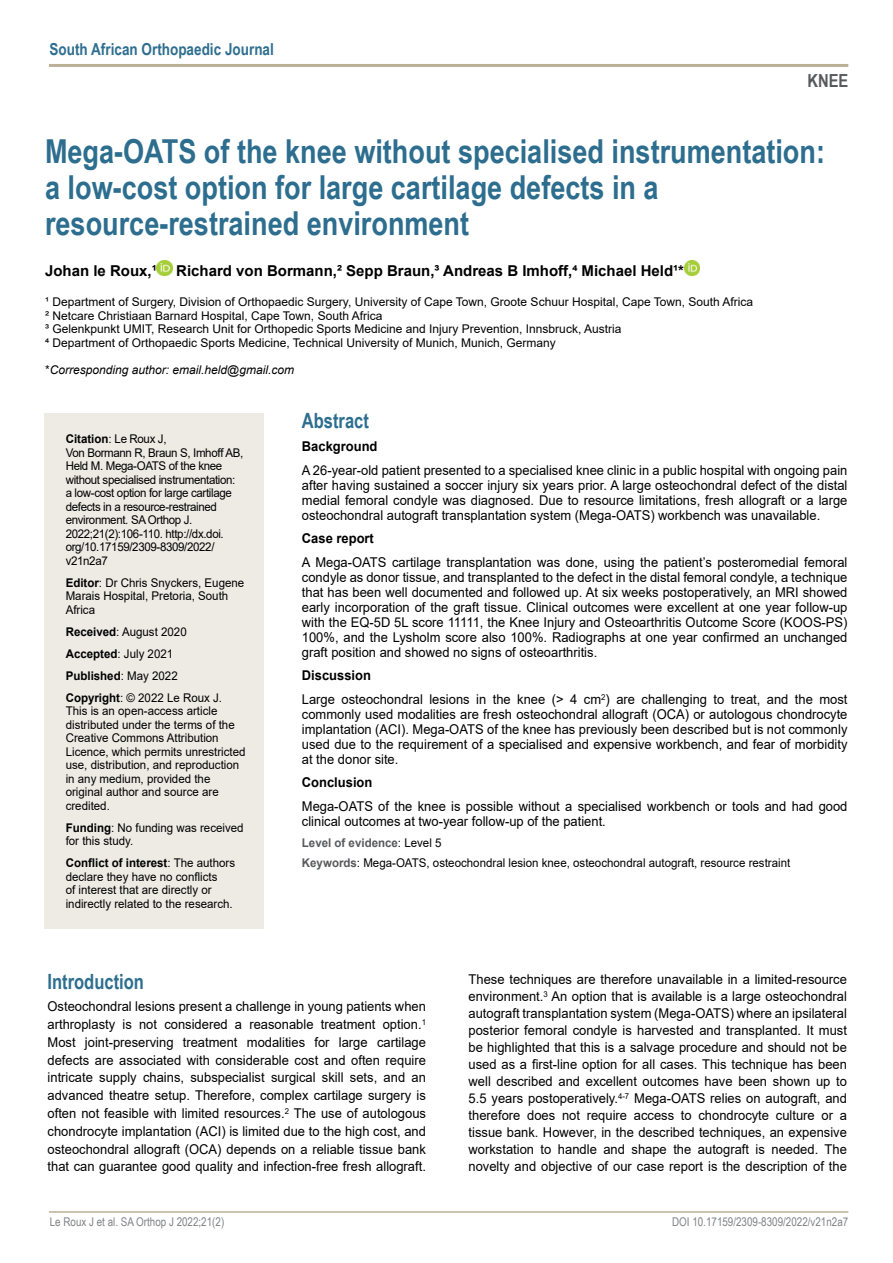
<style>
.page{position:relative;width:893px;height:1263px;background:#fff}
.page>*{position:absolute;margin:0;border:0;box-sizing:border-box;transform-origin:0 0}
.t1{font:700 33px/36px "Arial Narrow";color:#2d6e8f}
.t2{font:700 21px "Arial Narrow";color:#2d6e8f;scale:.96 1}
.t3{font:700 18px "Arial Narrow";color:#58595b}
.t4{font:700 16.5px "Arial Narrow";color:#2d6e8f}
.t5{font:700 15px "Arial";color:#000}
.t6{font:13.5px/15px "Arial";color:#000;text-align:justify;scale:.96 1}
.t7{font:700 13.5px "Arial";color:#000;scale:.96 1}
.t8{font:12px/13.5px "Arial";color:#000;scale:.96 1}
.t9{font:12px/13.5px "Arial";color:#000}
.t10{font:12px/13.5px "Arial";letter-spacing:-.03em;color:#000;scale:.96 1}
.t11{font:12px "Arial Narrow";color:#808285}
.t12{font:italic 12px "Arial";color:#000}
.s1{font-style:normal}
.s2{font-weight:700}
.s3{font-weight:700;color:#58595b}
</style>
<div class="page">
<hr style="left:49px;top:1211px;width:799px;height:2px;background:#bcb197">
<hr style="left:49px;top:64px;width:799px;height:3px;background:#bcb197">
<div style="left:44px;top:413px;width:220px;height:516px;background:#eeeae4"></div>
<img style="left:157px;top:260px;width:15px;height:16px">
<img style="left:684px;top:260px;width:15px;height:16px">
<p class="t4" style="left:50px;top:36px;width:226px">South African Orthopaedic Journal</p>
<h3 class="t3" style="left:807px;top:67px;width:43px">KNEE</h3>
<h1 class="t1" style="left:45px;top:132px;width:781px">Mega-OATS of the knee without specialised instrumentation: a low-cost option for large cartilage defects in a resource-restrained environment</h1>
<p class="t5" style="left:45px;top:260px;width:113px">Johan le Roux,¹</p>
<p class="t5" style="left:176px;top:260px;width:509px">Richard von Bormann,² Sepp Braun,³ Andreas B Imhoff,⁴ Michael Held¹*</p>
<p class="t9" style="left:45px;top:295px;width:710px">¹ Department of Surgery, Division of Orthopaedic Surgery, University of Cape Town, Groote Schuur Hospital, Cape Town, South Africa ² Netcare Christiaan Barnard Hospital, Cape Town, South Africa<br>³ Gelenkpunkt UMIT, Research Unit for Orthopedic Sports Medicine and Injury Prevention, Innsbruck, Austria<br>⁴ Department of Orthopaedic Sports Medicine, Technical University of Munich, Munich, Germany</p>
<p class="t12" style="left:45px;top:362px;width:250px"><span class="s1">*</span>Corresponding author: email.held@gmail.com</p>
<p class="t10" style="left:66px;top:432px;width:186px"><span class="s2">Citation</span>: Le Roux J,<br>Von Bormann R, Braun S, Imhoff AB,<br>Held M. Mega-OATS of the knee without specialised instrumentation: a low-cost option for large cartilage defects in a resource-restrained environment. SA Orthop J.<br>2022;21(2):106-110. http://dx.doi. org/10.17159/2309-8309/2022/ v21n2a7</p>
<p class="t8" style="left:66px;top:576px;width:188px"><span class="s2">Editor</span>: Dr Chris Snyckers, Eugene<br>Marais Hospital, Pretoria, South<br>Africa</p>
<p class="t8" style="left:66px;top:620px;width:164px;line-height:22px"><span class="s2">Received</span>: August 2020<br><span class="s2">Accepted</span>: July 2021<br><span class="s2">Published</span>: May 2022<br><span class="s2">Copyright</span>: © 2022 Le Roux J.</p>
<p class="t8" style="left:66px;top:704px;width:189px">This is an open-access article distributed under the terms of the<br>Creative Commons Attribution<br>Licence, which permits unrestricted use, distribution, and reproduction in any medium, provided the original author and source are credited.</p>
<p class="t8" style="left:66px;top:821px;width:187px"><span class="s2">Funding</span>: No funding was received for this study.</p>
<p class="t8" style="left:66px;top:856px;width:178px"><span class="s2">Conflict of interest</span>: The authors declare they have no conflicts<br>of interest that are directly or indirectly related to the research.</p>
<h2 class="t2" style="left:302px;top:404px;width:71px">Abstract</h2>
<p class="t7" style="left:302px;top:437px;width:80px">Background</p>
<p class="t6" style="left:302px;top:462px;width:570px">A 26-year-old patient presented to a specialised knee clinic in a public hospital with ongoing pain after having sustained a soccer injury six years prior. A large osteochondral defect of the distal medial femoral condyle was diagnosed. Due to resource limitations, fresh allograft or a large osteochondral autograft transplantation system (Mega-OATS) workbench was unavailable.</p>
<p class="t7" style="left:302px;top:529px;width:77px">Case report</p>
<p class="t6" style="left:302px;top:554px;width:570px">A Mega-OATS cartilage transplantation was done, using the patient’s posteromedial femoral condyle as donor tissue, and transplanted to the defect in the distal femoral condyle, a technique that has been well documented and followed up. At six weeks postoperatively, an MRI showed early incorporation of the graft tissue. Clinical outcomes were excellent at one year follow-up with the EQ-5D 5L score 11111, the Knee Injury and Osteoarthritis Outcome Score (KOOS-PS)<br>100%, and the Lysholm score also 100%. Radiographs at one year confirmed an unchanged graft position and showed no signs of osteoarthritis.</p>
<p class="t6" style="left:302px;top:664px;width:570px;line-height:23.5px"><span class="s2">Discussion<br></span>Large osteochondral lesions in the knee (&gt; 4 cm<sup>2</sup>) are challenging to treat, and the most</p>
<p class="t6" style="left:302px;top:706px;width:570px">commonly used modalities are fresh osteochondral allograft (OCA) or autologous chondrocyte implantation (ACI). Mega-OATS of the knee has previously been described but is not commonly used due to the requirement of a specialised and expensive workbench, and fear of morbidity at the donor site.</p>
<p class="t7" style="left:302px;top:773px;width:75px">Conclusion</p>
<p class="t6" style="left:302px;top:798px;width:570px">Mega-OATS of the knee is possible without a specialised workbench or tools and had good clinical outcomes at two-year follow-up of the patient.</p>
<p class="t8" style="left:302px;top:832px;width:510px;line-height:20.7px"><span class="s3">Level of evidence</span>: Level 5<br><span class="s3">Keywords</span>: Mega-OATS, osteochondral lesion knee, osteochondral autograft, resource restraint</p>
<h2 class="t2" style="left:48px;top:966px;width:102px">Introduction</h2>
<p class="t6" style="left:48px;top:997px;width:396px;line-height:17.9px">Osteochondral lesions present a challenge in young patients when arthroplasty is not considered a reasonable treatment option.<sup>1<br></sup>Most joint-preserving treatment modalities for large cartilage defects are associated with considerable cost and often require intricate supply chains, subspecialist surgical skill sets, and an advanced theatre setup. Therefore, complex cartilage surgery is often not feasible with limited resources.<sup>2</sup> The use of autologous chondrocyte implantation (ACI) is limited due to the high cost, and osteochondral allograft (OCA) depends on a reliable tissue bank that can guarantee good quality and infection-free fresh allograft.</p>
<p class="t6" style="left:469px;top:970px;width:396px;line-height:17px">These techniques are therefore unavailable in a limited-resource environment.<sup>3</sup> An option that is available is a large osteochondral autograft transplantation system (Mega-OATS) where an ipsilateral posterior femoral condyle is harvested and transplanted. It must be highlighted that this is a salvage procedure and should not be used as a first-line option for all cases. This technique has been well described and excellent outcomes have been shown up to 5.5 years postoperatively.<sup>4-7</sup> Mega-OATS relies on autograft, and therefore does not require access to chondrocyte culture or a tissue bank. However, in the described techniques, an expensive workstation to handle and shape the autograft is needed. The novelty and objective of our case report is the description of the</p>
<p class="t11" style="left:50px;top:1213px;width:176px">Le Roux J et al. SA Orthop J 2022;21(2)</p>
<p class="t11" style="left:672px;top:1213px;width:178px">DOI 10.17159/2309-8309/2022/v21n2a7</p>
</div>
